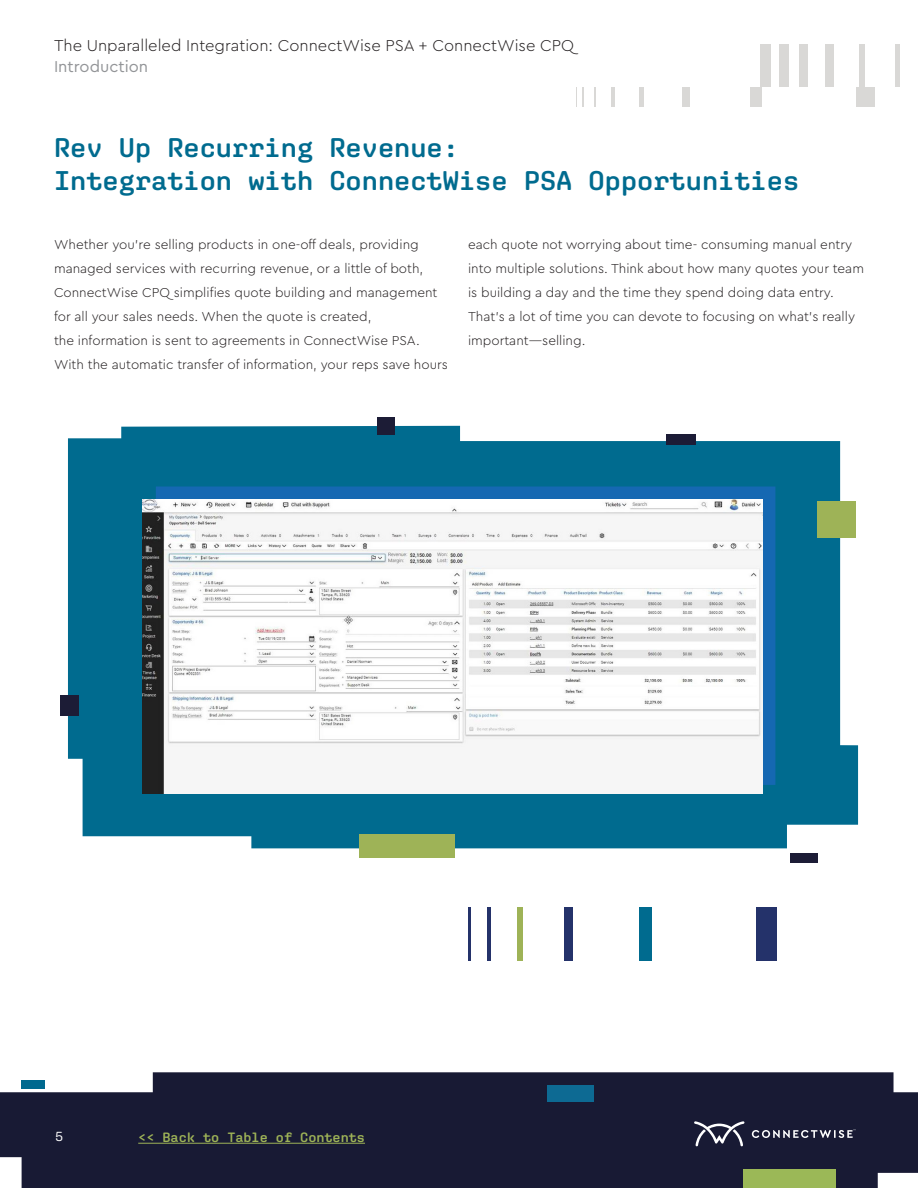
<style>
.page{position:relative;width:918px;height:1188px;background:#fff}
.page>*{position:absolute;margin:0;border:0;box-sizing:border-box;transform-origin:0 0}
.Body_-_Heading_2{font:600 27px/33px "Aglet Mono";color:#006b8f}
.Header_-_Section{font:300 16.5px/21px "Cera Pro";color:#231f20}
.t1{font:300 13.5px/24px "Cera Pro";color:#231f20}
.t2{font:600 13.5px "Aglet Mono";color:#9eb357}
.t3{font:13.5px "Aglet Mono";color:#fff}
.s1{font-weight:400;color:#939598}
</style>
<div class="page">
<div style="left:0;top:1072px;width:918px;height:116px;background:#181a34"></div>
<div style="left:548px;top:1085px;width:46px;height:17px;background:#0d6a93"></div>
<div style="left:21px;top:1080px;width:24px;height:8px;background:#00698f"></div>
<div style="left:743px;top:1170px;width:93px;height:18px;background:#9bb857"></div>
<div style="left:856px;top:87px;width:19px;height:20px;background:#d9d8d6"></div>
<div style="left:750px;top:87px;width:12px;height:20px;background:#d9d8d6"></div>
<div style="left:682px;top:87px;width:8px;height:20px;background:#d9d8d6"></div>
<div style="left:639px;top:87px;width:5px;height:20px;background:#d9d8d6"></div>
<hr style="left:611px;top:87px;width:3px;height:20px;background:#d9d8d6">
<hr style="left:594px;top:87px;width:2px;height:20px;background:#d9d8d6">
<svg style="left:583px;top:87px;width:1px;height:20px"></svg>
<svg style="left:576px;top:87px;width:1px;height:20px"></svg>
<div style="left:760px;top:44px;width:11px;height:43px;background:#d9d8d6"></div>
<div style="left:779px;top:44px;width:9px;height:43px;background:#d9d8d6"></div>
<div style="left:800px;top:44px;width:8px;height:43px;background:#d9d8d6"></div>
<div style="left:825px;top:44px;width:8px;height:43px;background:#d9d8d6"></div>
<div style="left:859px;top:44px;width:6px;height:43px;background:#d9d8d6"></div>
<div style="left:895px;top:44px;width:5px;height:43px;background:#d9d8d6"></div>
<hr style="left:138px;top:1143px;width:227px;height:1px;background:#9eb357">
<svg style="left:694px;top:1121px;width:162px;height:25px;background:#3b3d53"></svg>
<svg style="left:68px;top:426px;width:790px;height:422px;background:#207d9c"></svg>
<div style="left:790px;top:853px;width:27px;height:10px;background:#1c1c36"></div>
<div style="left:378px;top:417px;width:17px;height:18px;background:#1c1c36"></div>
<div style="left:60px;top:696px;width:18px;height:20px;background:#1c1c36"></div>
<div style="left:359px;top:835px;width:96px;height:23px;background:#9eb357"></div>
<div style="left:667px;top:435px;width:29px;height:10px;background:#1c1c36"></div>
<div style="left:817px;top:501px;width:38px;height:36px;background:#9eb357"></div>
<div style="left:156px;top:487px;width:619px;height:298px;background:#1568b2"></div>
<img style="left:143px;top:499px;width:620px;height:294px">
<div style="left:756px;top:907px;width:20px;height:53px;background:#24326a"></div>
<div style="left:639px;top:907px;width:13px;height:53px;background:#006b8f"></div>
<div style="left:565px;top:907px;width:8px;height:53px;background:#24326a"></div>
<div style="left:517px;top:907px;width:6px;height:53px;background:#9eb357"></div>
<hr style="left:487px;top:907px;width:4px;height:53px;background:#24326a">
<hr style="left:468px;top:907px;width:2px;height:53px;background:#24326a">
<p class="Header_-_Section" style="left:54px;top:34px;width:522px">The Unparalleled Integration: ConnectWise PSA + ConnectWise CPQ<br><span class="s1">Introduction</span></p>
<p class="Body_-_Heading_2" style="left:54px;top:130px;width:747px">Rev Up Recurring Revenue:<br>Integration with ConnectWise PSA Opportunities</p>
<p class="t1" style="left:54px;top:231px;width:395px">Whether you’re selling products in one-off deals, providing managed services with recurring revenue, or a little of both, ConnectWise CPQ simplifies quote building and management for all your sales needs. When the quote is created,<br>the information is sent to agreements in ConnectWise PSA.<br>With the automatic transfer of information, your reps save hours</p>
<p class="t1" style="left:468px;top:231px;width:398px">each quote not worrying about time- consuming manual entry into multiple solutions. Think about how many quotes your team is building a day and the time they spend doing data entry.<br>That’s a lot of time you can devote to focusing on what’s really important—selling.</p>
<p class="t3" style="left:55px;top:1129px;width:10px">5</p>
<p class="t2" style="left:138px;top:1129px;width:228px">&lt;&lt; Back to Table of Contents</p>
</div>
